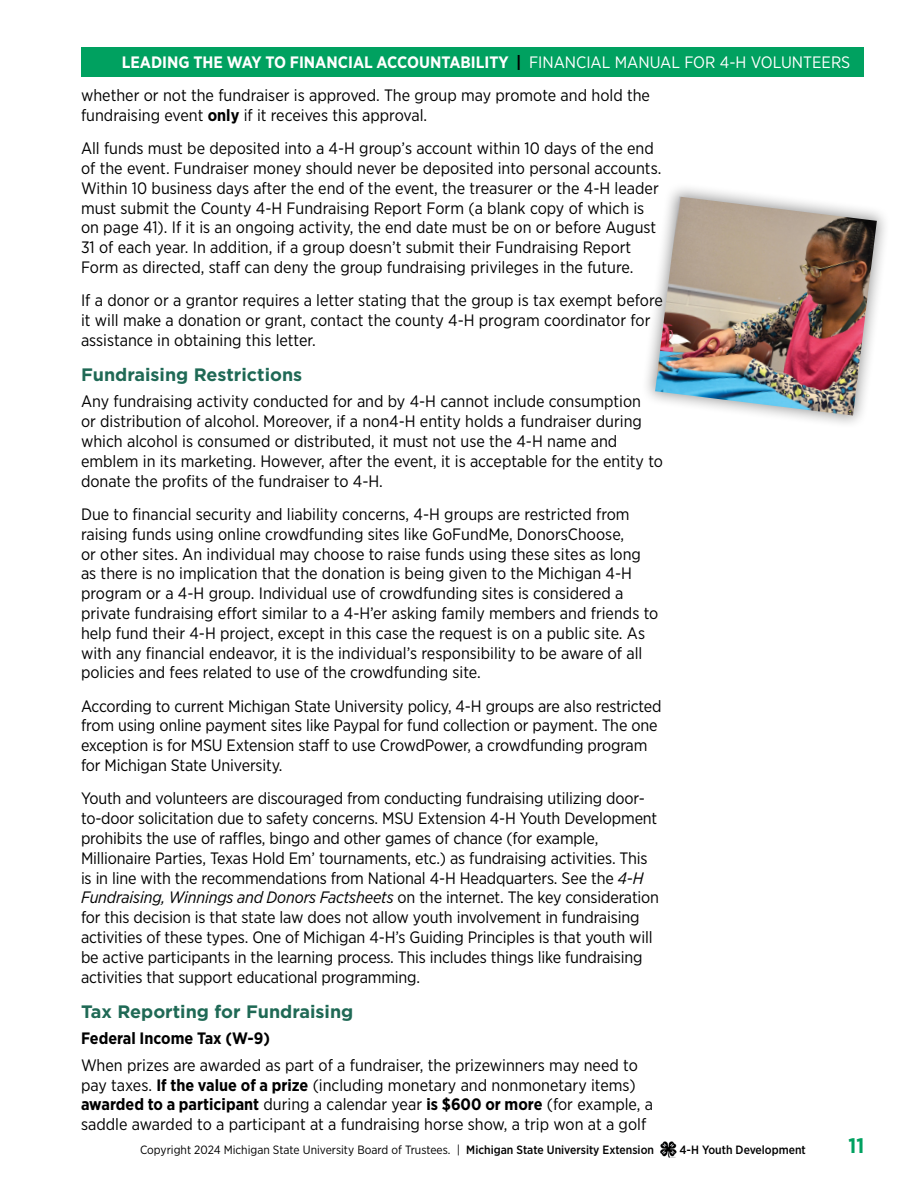
<style>
.page{position:relative;width:918px;height:1188px;background:#fff}
.page>*{position:absolute;margin:0;border:0;box-sizing:border-box;transform-origin:0 0}
.t1{font:700 21px "Gotham Narrow";color:#00a160}
.t2{font:700 18px "Gotham";color:#1f6955}
.Body{font:16.5px/19.8px "Gotham Narrow";color:#000}
.Body-2{font:700 16.5px "Gotham Narrow";color:#000}
.t3{font:12px "Gotham Narrow";color:#000}
.t4{font:500 12px "Gotham Narrow";color:#000}
.s1{font-weight:700;color:#fff}
.s2{font-weight:700}
.s3{color:#fff}
.s4{font-style:italic}
.s5{font-weight:500}
</style>
<div class="page">
<img style="left:660px;top:1141px;width:16px;height:16px">
<div style="left:81px;top:47px;width:783px;height:30px;background:#00a160"></div>
<div style="left:641px;top:183px;width:250px;height:247px;background:#000;opacity:.4"></div>
<img style="left:655px;top:197px;width:222px;height:219px">
<p class="Body" style="left:81px;top:45px;width:771px;line-height:33.2px;text-indent:41px"><span class="s1">LEADING THE WAY TO FINANCIAL ACCOUNTABILITY</span> <span class="s2">|</span> <span class="s3">FINANCIAL MANUAL FOR 4-H VOLUNTEERS </span>whether or not the fundraiser is approved. The group may promote and hold the</p>
<p class="Body" style="left:81px;top:105px;width:348px">fundraising event <span class="s2">only</span> if it receives this approval.</p>
<p class="Body" style="left:81px;top:138px;width:582px">All funds must be deposited into a 4-H group’s account within 10 days of the end of the event. Fundraiser money should never be deposited into personal accounts.<br>Within 10 business days after the end of the event, the treasurer or the 4-H leader must submit the County 4-H Fundraising Report Form (a blank copy of which is on page 41). If it is an ongoing activity, the end date must be on or before August 31 of each year. In addition, if a group doesn’t submit their Fundraising Report Form as directed, staff can deny the group fundraising privileges in the future.</p>
<p class="Body" style="left:81px;top:290px;width:583px">If a donor or a grantor requires a letter stating that the group is tax exempt before it will make a donation or grant, contact the county 4-H program coordinator for assistance in obtaining this letter.</p>
<h5 class="t2" style="left:81px;top:363px;width:223px">Fundraising Restrictions</h5>
<p class="Body" style="left:81px;top:391px;width:584px">Any fundraising activity conducted for and by 4-H cannot include consumption<br>or distribution of alcohol. Moreover, if a non4-H entity holds a fundraiser during which alcohol is consumed or distributed, it must not use the 4-H name and emblem in its marketing. However, after the event, it is acceptable for the entity to donate the profits of the fundraiser to 4-H.</p>
<p class="Body" style="left:81px;top:504px;width:579px">Due to financial security and liability concerns, 4-H groups are restricted from raising funds using online crowdfunding sites like GoFundMe, DonorsChoose,<br>or other sites. An individual may choose to raise funds using these sites as long as there is no implication that the donation is being given to the Michigan 4-H program or a 4-H group. Individual use of crowdfunding sites is considered a private fundraising effort similar to a 4-H’er asking family members and friends to help fund their 4-H project, except in this case the request is on a public site. As with any financial endeavor, it is the individual’s responsibility to be aware of all policies and fees related to use of the crowdfunding site.</p>
<p class="Body" style="left:81px;top:696px;width:582px">According to current Michigan State University policy, 4-H groups are also restricted from using online payment sites like Paypal for fund collection or payment. The one exception is for MSU Extension staff to use CrowdPower, a crowdfunding program for Michigan State University.</p>
<p class="Body" style="left:81px;top:788px;width:580px">Youth and volunteers are discouraged from conducting fundraising utilizing door&shy;to-door solicitation due to safety concerns. MSU Extension 4-H Youth Development prohibits the use of raffles, bingo and other games of chance (for example, Millionaire Parties, Texas Hold Em’ tournaments, etc.) as fundraising activities. This is in line with the recommendations from National 4-H Headquarters. See the <span class="s4">4-H Fundraising, Winnings and Donors Factsheets</span> on the internet. The key consideration for this decision is that state law does not allow youth involvement in fundraising activities of these types. One of Michigan 4-H’s Guiding Principles is that youth will be active participants in the learning process. This includes things like fundraising activities that support educational programming.</p>
<h5 class="t2" style="left:81px;top:999px;width:274px">Tax Reporting for Fundraising</h5>
<p class="Body-2" style="left:81px;top:1028px;width:191px">Federal Income Tax (W-9)</p>
<p class="Body" style="left:81px;top:1055px;width:574px">When prizes are awarded as part of a fundraiser, the prizewinners may need to pay taxes. <span class="s2">If the value of a prize</span> (including monetary and nonmonetary items) <span class="s2">awarded to a participant</span> during a calendar year <span class="s2">is $600 or more</span> (for example, a saddle awarded to a participant at a fundraising horse show, a trip won at a golf</p>
<p class="t3" style="left:140px;top:1143px;width:515px">Copyright 2024 Michigan State University Board of Trustees. | <span class="s5">Michigan State University Extension</span></p>
<p class="t4" style="left:679px;top:1143px;width:128px">4-H Youth Development</p>
<p class="t1" style="left:849px;top:1132px;width:17px">11</p>
</div>
